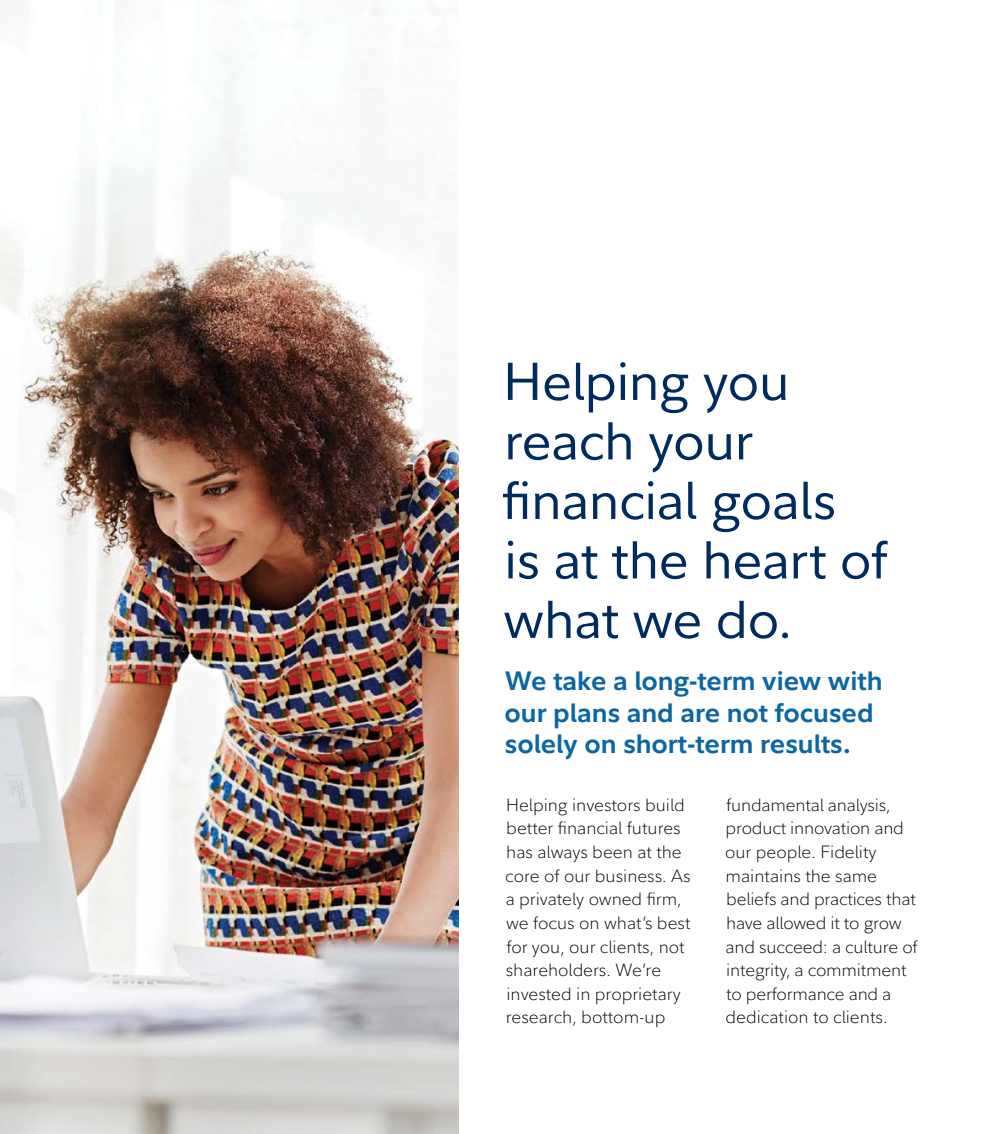
<style>
.page{position:relative;width:1008px;height:1134px;background:#fff}
.page>*{position:absolute;margin:0;border:0;box-sizing:border-box;transform-origin:0 0}
.t1{font:52.5px/59.5px "Fidelity Sans";letter-spacing:-.01em;color:#002b5f}
.t2{font:700 26.25px/31.5px "Fidelity Sans";color:#0b66a3}
.t3{font:300 17.5px/23.6px "Fidelity Sans";color:#000}
</style>
<div class="page">
<img style="left:0;top:3px;width:459px;height:1131px">
<h1 class="t1" style="left:502px;top:351px;width:387px">Helping you reach your financial goals<br>is at the heart of what we do.</h1>
<h2 class="t2" style="left:504px;top:665px;width:380px">We take a long-term view with our plans and are not focused solely on short-term results.</h2>
<p class="t3" style="left:505px;top:793px;width:187px">Helping investors build better financial futures has always been at the core of our business. As a privately owned firm, we focus on what’s best for you, our clients, not shareholders. We’re invested in proprietary research, bottom-up</p>
<p class="t3" style="left:725px;top:793px;width:194px">fundamental analysis, product innovation and our people. Fidelity maintains the same beliefs and practices that have allowed it to grow and succeed: a culture of integrity, a commitment to performance and a dedication to clients.</p>
</div>
